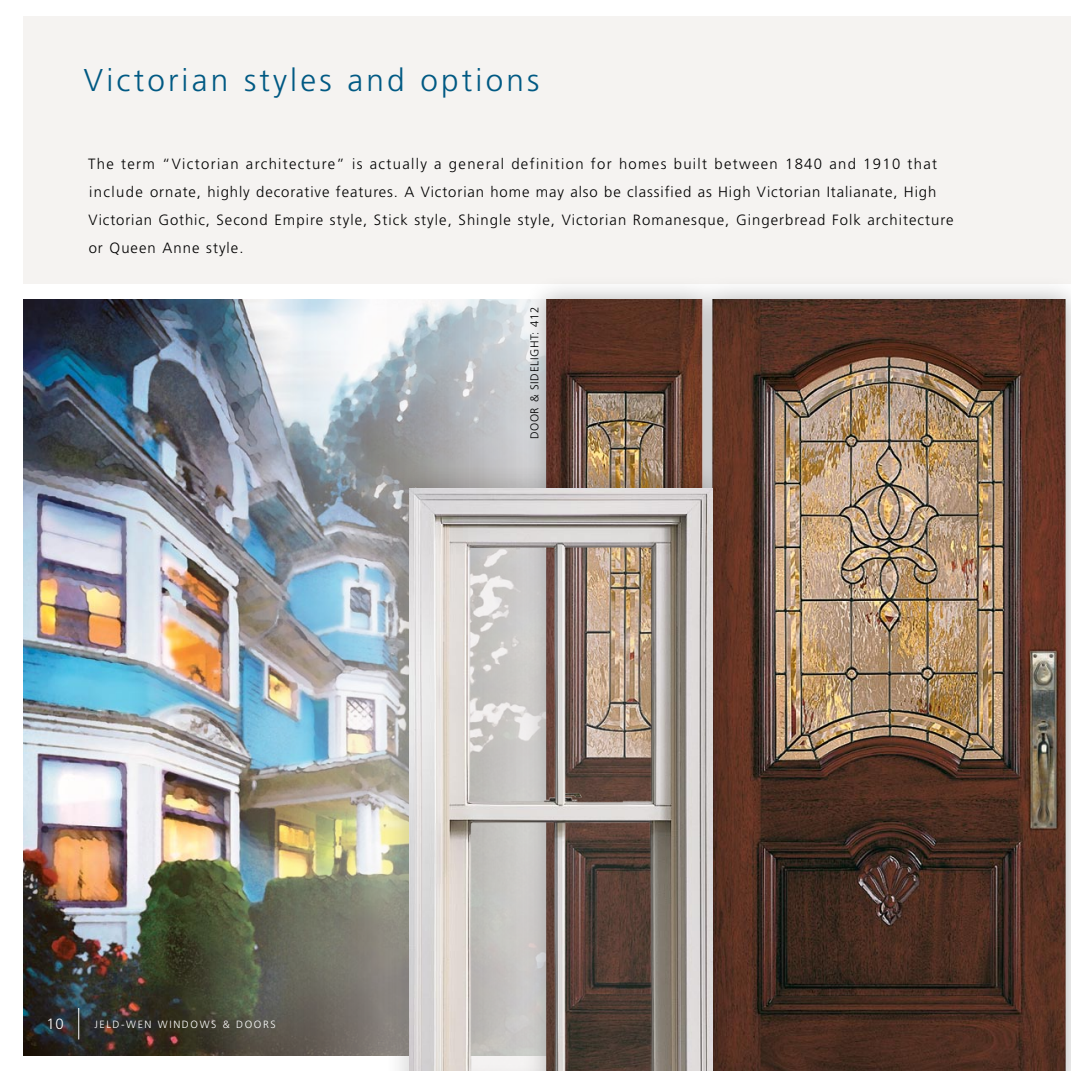
<style>
.page{position:relative;width:1071px;height:1071px;background:#fff}
.page>*{position:absolute;margin:0;border:0;box-sizing:border-box;transform-origin:0 0}
.t1{font:300 31.5px "Frutiger LT Std";letter-spacing:.1em;color:#005983}
.t2{font:300 14.88px/28px "Frutiger LT Std";letter-spacing:.07em;color:#000}
.t3{font:300 14.88px "Frutiger LT Std";color:#fff}
.t4{font:300 11.38px "Frutiger LT Std";letter-spacing:.055em;color:#000}
.t5{font:300 10.5px "Frutiger LT Std";color:#fff}
</style>
<div class="page">
<div style="left:24px;top:16px;width:1047px;height:268px;background:#f5f3f1"></div>
<img style="left:24px;top:299px;width:102px;height:756px">
<img style="left:126px;top:299px;width:397px;height:756px">
<div style="left:523px;top:276px;width:548px;height:795px;background:#000;opacity:.3"></div>
<img style="left:546px;top:299px;width:520px;height:772px">
<div style="left:387px;top:466px;width:348px;height:605px;background:#000;opacity:.45"></div>
<img style="left:410px;top:488px;width:302px;height:583px">
<hr style="left:78px;top:1008px;width:1px;height:32px;background:#fff">
<h1 class="t1" style="left:84px;top:62px;width:457px">Victorian styles and options</h1>
<p class="t2" style="left:88px;top:150px;width:867px">The term “Victorian architecture” is actually a general definition for homes built between 1840 and 1910 that include ornate, highly decorative features. A Victorian home may also be classified as High Victorian Italianate, High Victorian Gothic, Second Empire style, Stick style, Shingle style, Victorian Romanesque, Gingerbread Folk architecture or Queen Anne style.</p>
<p class="t3" style="left:46px;top:1016px;width:19px">10</p>
<p class="t5" style="left:94px;top:1018px;width:41px">JELD-wen</p>
<p class="t5" style="left:158px;top:1018px;width:10px">windows</p>
<p class="t5" style="left:223px;top:1018px;width:22px">&amp; doors</p>
<p class="t4" style="left:528px;top:439px;width:134px;rotate:-90deg">DOOR &amp; SIDELIGHT: 412</p>
</div>
